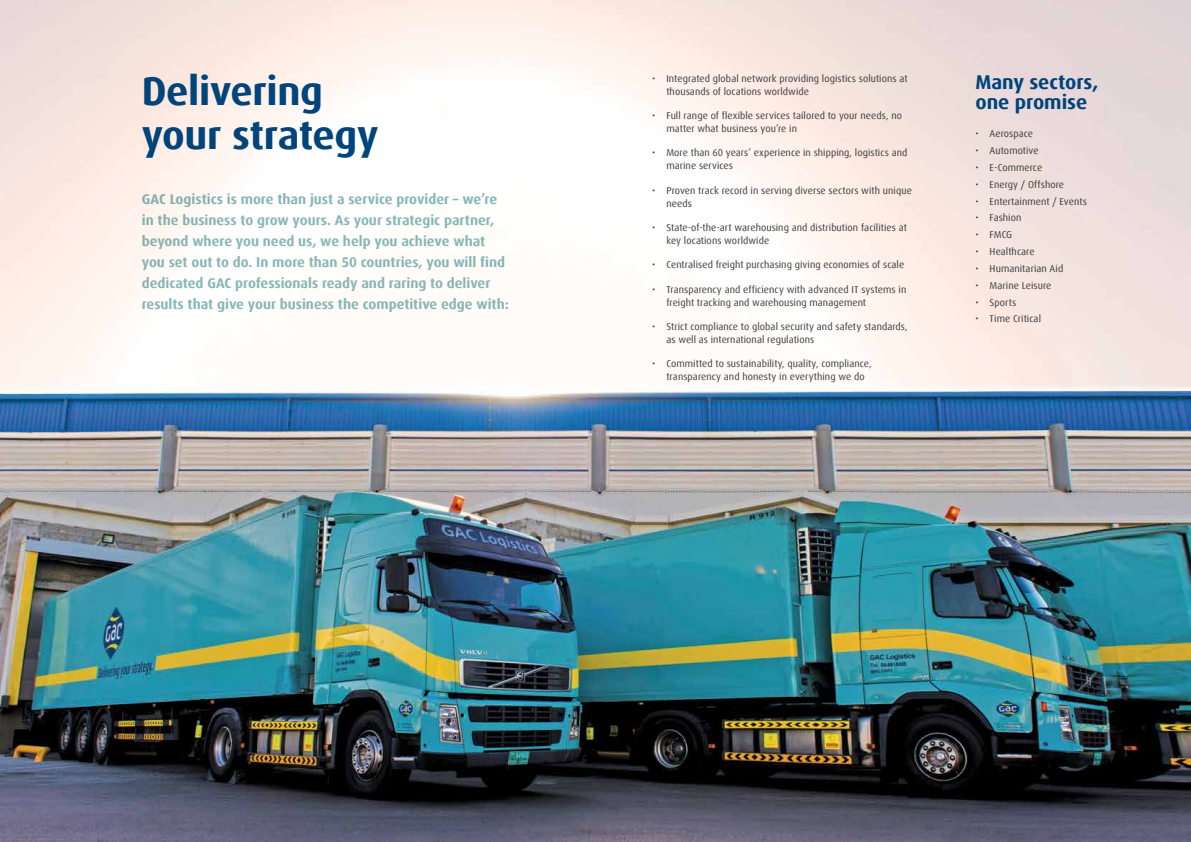
<style>
.page{position:relative;width:1191px;height:842px;background:#fff}
.page>*{position:absolute;margin:0;border:0;box-sizing:border-box;transform-origin:0 0}
.t1{font:700 40px "Dax Offc";letter-spacing:-.01em;color:#00447c}
.t2{font:700 20px "Dax Offc";letter-spacing:-.005em;color:#00447c}
.t3{font:700 14px/21px "Dax Offc";color:#89b8b9}
.t4{font:10px/13px "Dax Offc";letter-spacing:.005em;color:#414042}
</style>
<div class="page">
<img style="left:0;top:0;width:1191px;height:842px">
<h1 class="t1" style="left:142px;top:66px;width:183px">Delivering</h1>
<h1 class="t1" style="left:142px;top:110px;width:238px">your strategy</h1>
<p class="t3" style="left:142px;top:189px;width:368px">GAC Logistics is more than just a service provider – we’re in the business to grow yours. As your strategic partner, beyond where you need us, we help you achieve what you set out to do. In more than 50 countries, you will find dedicated GAC professionals ready and raring to deliver results that give your business the competitive edge with:</p>
<p class="t4" style="left:666px;top:72px;width:243px;text-indent:-14px">• Integrated global network providing logistics solutions at thousands of locations worldwide</p>
<p class="t4" style="left:666px;top:109px;width:237px;text-indent:-14px">• Full range of flexible services tailored to your needs, no matter what business you’re in</p>
<p class="t4" style="left:666px;top:146px;width:242px;text-indent:-14px">• More than 60 years’ experience in shipping, logistics and marine services</p>
<p class="t4" style="left:666px;top:184px;width:247px;text-indent:-14px">• Proven track record in serving diverse sectors with unique needs</p>
<p class="t4" style="left:666px;top:221px;width:242px;text-indent:-14px">• State-of-the-art warehousing and distribution facilities at key locations worldwide</p>
<p class="t4" style="left:652px;top:258px;width:254px">• Centralised freight purchasing giving economies of scale</p>
<p class="t4" style="left:666px;top:283px;width:241px;text-indent:-14px">• Transparency and efficiency with advanced IT systems in freight tracking and warehousing management</p>
<p class="t4" style="left:666px;top:320px;width:243px;text-indent:-14px">• Strict compliance to global security and safety standards, as well as international regulations</p>
<p class="t4" style="left:666px;top:357px;width:207px;text-indent:-14px">• Committed to sustainability, quality, compliance, transparency and honesty in everything we do</p>
<h2 class="t2" style="left:975px;top:70px;width:124px">Many sectors,</h2>
<h2 class="t2" style="left:975px;top:90px;width:113px">one promise</h2>
<p class="t4" style="left:975px;top:127px;width:59px">• Aerospace</p>
<p class="t4" style="left:975px;top:144px;width:65px">• Automotive</p>
<p class="t4" style="left:975px;top:161px;width:68px">• E-Commerce</p>
<p class="t4" style="left:975px;top:178px;width:90px">• Energy / Offshore</p>
<p class="t4" style="left:975px;top:195px;width:113px">• Entertainment / Events</p>
<p class="t4" style="left:975px;top:212px;width:47px">• Fashion</p>
<p class="t4" style="left:975px;top:228px;width:38px">• FMCG</p>
<p class="t4" style="left:975px;top:245px;width:61px">• Healthcare</p>
<p class="t4" style="left:975px;top:262px;width:89px">• Humanitarian Aid</p>
<p class="t4" style="left:975px;top:279px;width:77px">• Marine Leisure</p>
<p class="t4" style="left:975px;top:296px;width:42px">• Sports</p>
<p class="t4" style="left:975px;top:313px;width:67px">• Time Critical</p>
</div>
